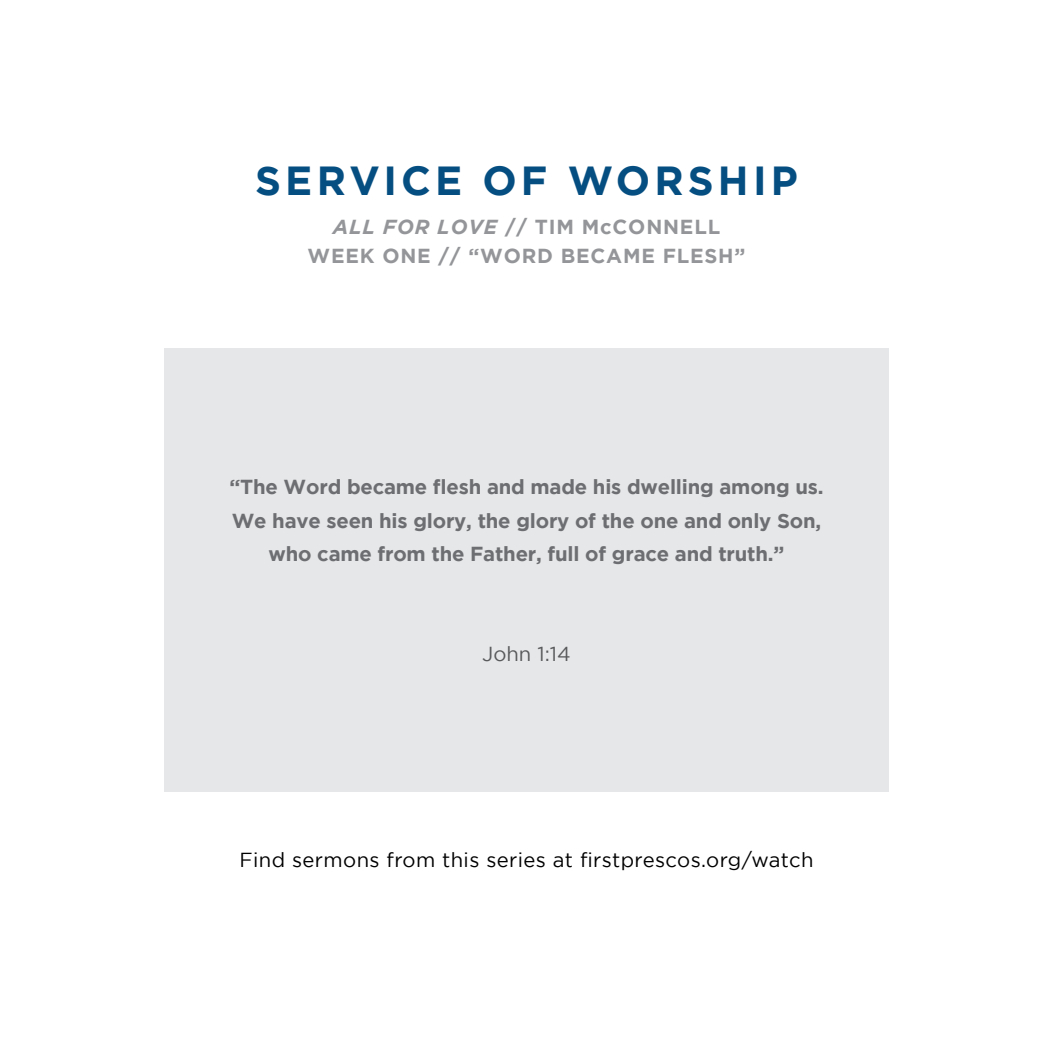
<style>
.page{position:relative;width:1053px;height:1053px;background:#fff}
.page>*{position:absolute;margin:0;border:0;box-sizing:border-box;transform-origin:0 0}
.t1{font:700 40.5px "Gotham";letter-spacing:.1em;color:#054e81}
.t2{font:700 20.25px/33.8px "Gotham";letter-spacing:-.01em;color:#6d6e71;text-align:center}
.t3{font:700 20.25px/29.2px "Gotham";letter-spacing:.04em;color:#939598;text-align:center}
.t4{font:20.25px "Gotham";letter-spacing:.02em;color:#000}
.t5{font:20.25px "Gotham";color:#58595b}
.s1{font-style:italic}
</style>
<div class="page">
<div style="left:164px;top:348px;width:725px;height:444px;background:#e6e7e8"></div>
<h1 class="t1" style="left:255px;top:157px;width:544px">SERVICE OF WORSHIP</h1>
<p class="t3" style="left:308px;top:212px;width:439px"><span class="s1">ALL FOR LOVE</span> // TIM McCONNELL<br>WEEK ONE // “WORD BECAME FLESH”</p>
<p class="t2" style="left:229px;top:469px;width:596px">“The Word became flesh and made his dwelling among us.<br>We have seen his glory, the glory of the one and only Son, who came from the Father, full of grace and truth.”</p>
<p class="t5" style="left:482px;top:643px;width:90px">John 1:14</p>
<p class="t4" style="left:239px;top:849px;width:576px">Find sermons from this series at firstprescos.org/watch</p>
</div>
